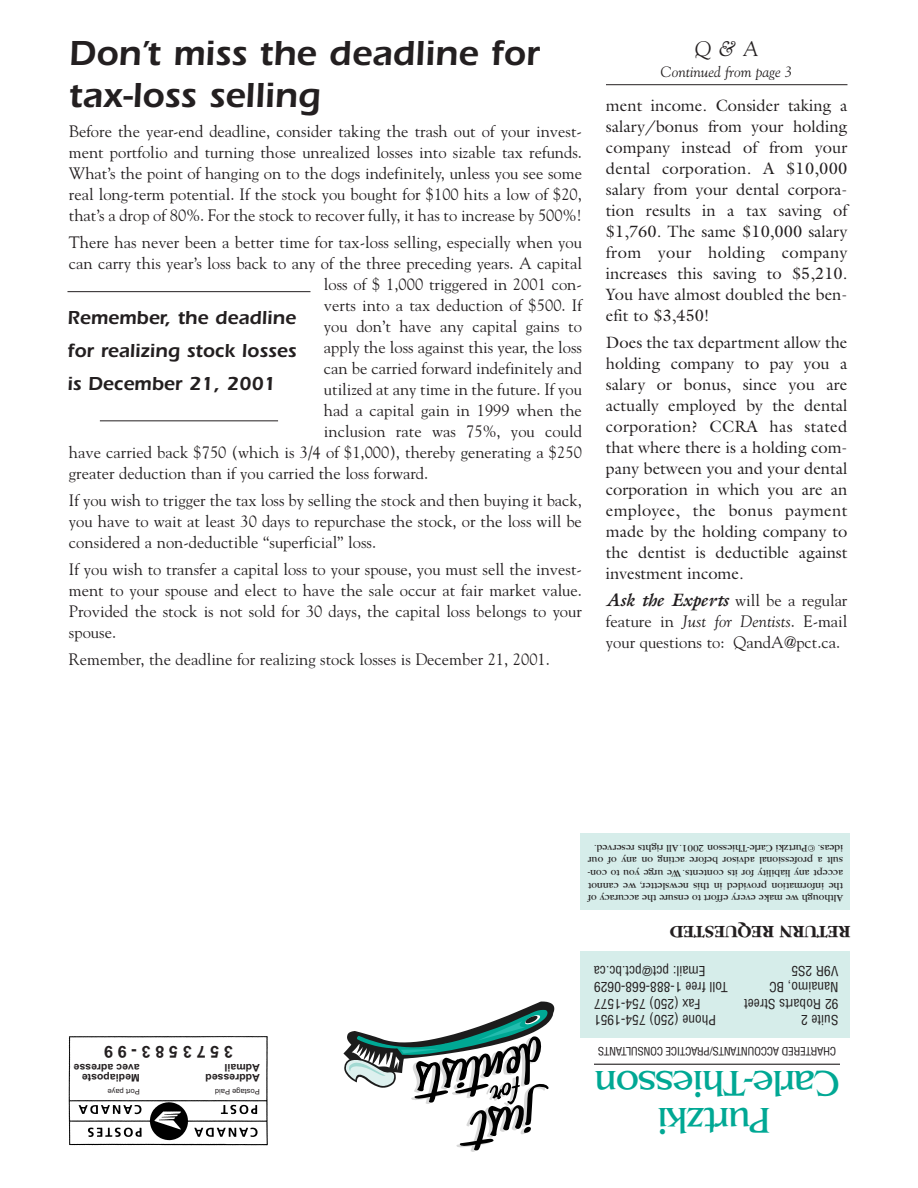
<style>
.page{position:relative;width:918px;height:1188px;background:#fff}
.page>*{position:absolute;margin:0;border:0;box-sizing:border-box;transform-origin:0 0}
.t1{font:37.5px/37.5px "Benguiat";letter-spacing:-.04em;color:#00a894;text-align:center}
.t2{font:600 36px/42px "Itc Eras";color:#231f20}
.t3{font:italic 21px "Goudy";color:#231f20}
.t4{font:600 19.5px/33px "Itc Eras";color:#231f20;text-align:justify}
.t5{font:700 18px "Garamond";color:#231f20}
.t6{font:16.5px/21px "Goudy";color:#231f20;text-align:justify}
.t7{font:16.5px/21px "Galliard";color:#231f20;text-align:justify}
.t8{font:700 16.5px "Arial";color:#231f20}
.t9{font:italic 15px "Goudy";color:#231f20}
.t10{font:condensed 13.5px "Helvetica";color:#231f20}
.t11{font:condensed 11.25px "Helvetica";letter-spacing:-.025em;color:#231f20}
.t12{font:10.5px/12.6px "Garamond";color:#231f20;text-align:justify}
.t13{font:700 10.5px/10.5px "Arial";color:#231f20}
.t14{font:7.5px "Arial";color:#231f20}
.s1{font-family:"Galliard";font-weight:700;font-style:italic;font-size:18px}
.s2{font-style:italic}
</style>
<div class="page">
<div style="left:580px;top:833px;width:270px;height:77px;background:#d6edea"></div>
<hr style="left:594px;top:1064px;width:246px;height:1px;background:#231f20">
<div style="left:580px;top:951px;width:270px;height:86px;background:#d6edea"></div>
<img style="left:68px;top:1036px;width:200px;height:110px">
<hr style="left:606px;top:84px;width:241px;height:1px;background:#231f20">
<hr style="left:67px;top:291px;width:243px;height:1px;background:#231f20">
<hr style="left:100px;top:420px;width:178px;height:1px;background:#231f20">
<svg style="left:343px;top:1002px;width:212px;height:86px"></svg>
<h2 class="t2" style="left:69px;top:36px;width:472px">Don’t miss the deadline for tax-loss selling</h2>
<p class="t6" style="left:69px;top:122px;width:515px">Before the year-end deadline, consider taking the trash out of your invest&shy;ment portfolio and turning those unrealized losses into sizable tax refunds.<br>What’s the point of hanging on to the dogs indefinitely, unless you see some real long-term potential. If the stock you bought for $100 hits a low of $20, that’s a drop of 80%. For the stock to recover fully, it has to increase by 500%!</p>
<p class="t6" style="left:69px;top:233px;width:515px">There has never been a better time for tax-loss selling, especially when you</p>
<p class="t6" style="left:69px;top:254px;width:515px">can carry this year’s loss back to any of the three preceding years. A capital</p>
<p class="t6" style="left:324px;top:275px;width:259px">loss of $ 1,000 triggered in 2001 con-</p>
<p class="t6" style="left:324px;top:296px;width:259px">verts into a tax deduction of $500. If</p>
<p class="t6" style="left:324px;top:317px;width:260px">you don’t have any capital gains to</p>
<p class="t6" style="left:324px;top:338px;width:260px">apply the loss against this year, the loss</p>
<p class="t6" style="left:324px;top:359px;width:260px">can be carried forward indefinitely and</p>
<p class="t6" style="left:324px;top:380px;width:260px">utilized at any time in the future. If you</p>
<p class="t6" style="left:324px;top:401px;width:259px">had a capital gain in 1999 when the</p>
<p class="t6" style="left:324px;top:422px;width:259px">inclusion rate was 75%, you could</p>
<p class="t6" style="left:69px;top:443px;width:514px">have carried back $750 (which is 3/4 of $1,000), thereby generating a $250</p>
<p class="t6" style="left:69px;top:464px;width:361px">greater deduction than if you carried the loss forward.</p>
<p class="t6" style="left:69px;top:491px;width:515px">If you wish to trigger the tax loss by selling the stock and then buying it back, you have to wait at least 30 days to repurchase the stock, or the loss will be considered a non-deductible “superficial” loss.</p>
<p class="t6" style="left:69px;top:560px;width:515px">If you wish to transfer a capital loss to your spouse, you must sell the invest&shy;ment to your spouse and elect to have the sale occur at fair market value.<br>Provided the stock is not sold for 30 days, the capital loss belongs to your spouse.</p>
<p class="t6" style="left:69px;top:650px;width:483px">Remember, the deadline for realizing stock losses is December 21, 2001.</p>
<p class="t4" style="left:67px;top:304px;width:230px">Remember, the deadline for realizing stock losses is December 21, 2001</p>
<p class="t3" style="left:695px;top:40px;width:64px">Q&amp;A</p>
<p class="t9" style="left:661px;top:66px;width:133px">Continued from page 3</p>
<p class="t7" style="left:606px;top:96px;width:243px">ment income. Consider taking a salary/bonus from your holding company instead of from your dental corporation. A $10,000 salary from your dental corpora&shy;tion results in a tax saving of $1,760. The same $10,000 salary from your holding company increases this saving to $5,210.<br>You have almost doubled the ben&shy;efit to $3,450!</p>
<p class="t7" style="left:606px;top:334px;width:243px">Does the tax department allow the holding company to pay you a salary or bonus, since you are actually employed by the dental corporation? CCRA has stated that where there is a holding com&shy;pany between you and your dental corporation in which you are an employee, the bonus payment made by the holding company to the dentist is deductible against investment income.</p>
<p class="t6" style="left:606px;top:591px;width:243px"><span class="s1">Ask the Experts</span> will be a regular feature in <span class="s2">Just for Dentists</span>. E-mail your questions to: QandA@pct.ca.</p>
<p class="t12" style="left:843px;top:904px;width:257px;rotate:-180deg">Although we make every effort to ensure the accuracy of the information provided in this newsletter, we cannot accept any liability for its contents.We urge you to con&shy;sult a professional advisor before acting on any of our ideas. ©Purtzki Carle-Thiesson 2001.All rights reserved.</p>
<p class="t5" style="left:850px;top:939px;width:182px;rotate:-180deg">RETURN REQUESTED</p>
<p class="t8" style="left:233px;top:1057px;width:131px;rotate:-180deg">3 5 7 3 5 8 3 - 9 9</p>
<p class="t14" style="left:140px;top:1094px;width:34px;rotate:-180deg">Port paye</p>
<p class="t13" style="left:140px;top:1082px;width:67px;rotate:-180deg">Mediaposte avec adresse</p>
<p class="t13" style="left:260px;top:1082px;width:56px;rotate:-180deg">Addressed<br>Admail</p>
<p class="t14" style="left:260px;top:1094px;width:46px;rotate:-180deg">Postage Paid</p>
<p class="t10" style="left:706px;top:976px;width:113px;rotate:-180deg">Email: pct@pct.bc.ca</p>
<p class="t10" style="left:838px;top:976px;width:49px;rotate:-180deg">V9R 2S5</p>
<p class="t10" style="left:728px;top:992px;width:135px;rotate:-180deg">Toll free 1-888-668-0629</p>
<p class="t10" style="left:838px;top:992px;width:71px;rotate:-180deg">Nanaimo, BC</p>
<p class="t10" style="left:700px;top:1009px;width:108px;rotate:-180deg">Fax (250) 754-1577</p>
<p class="t10" style="left:838px;top:1009px;width:96px;rotate:-180deg">92 Robarts Street</p>
<p class="t10" style="left:716px;top:1025px;width:124px;rotate:-180deg">Phone (250) 754-1951</p>
<p class="t10" style="left:838px;top:1025px;width:39px;rotate:-180deg">Suite 2</p>
<p class="t11" style="left:836px;top:1055px;width:240px;rotate:-180deg">CHARTERED ACCOUNTANTS/PRACTICE CONSULTANTS</p>
<h1 class="t1" style="left:840px;top:1136px;width:247px;rotate:-180deg">Purtzki<br>Carle-Thiesson</h1>
</div>
